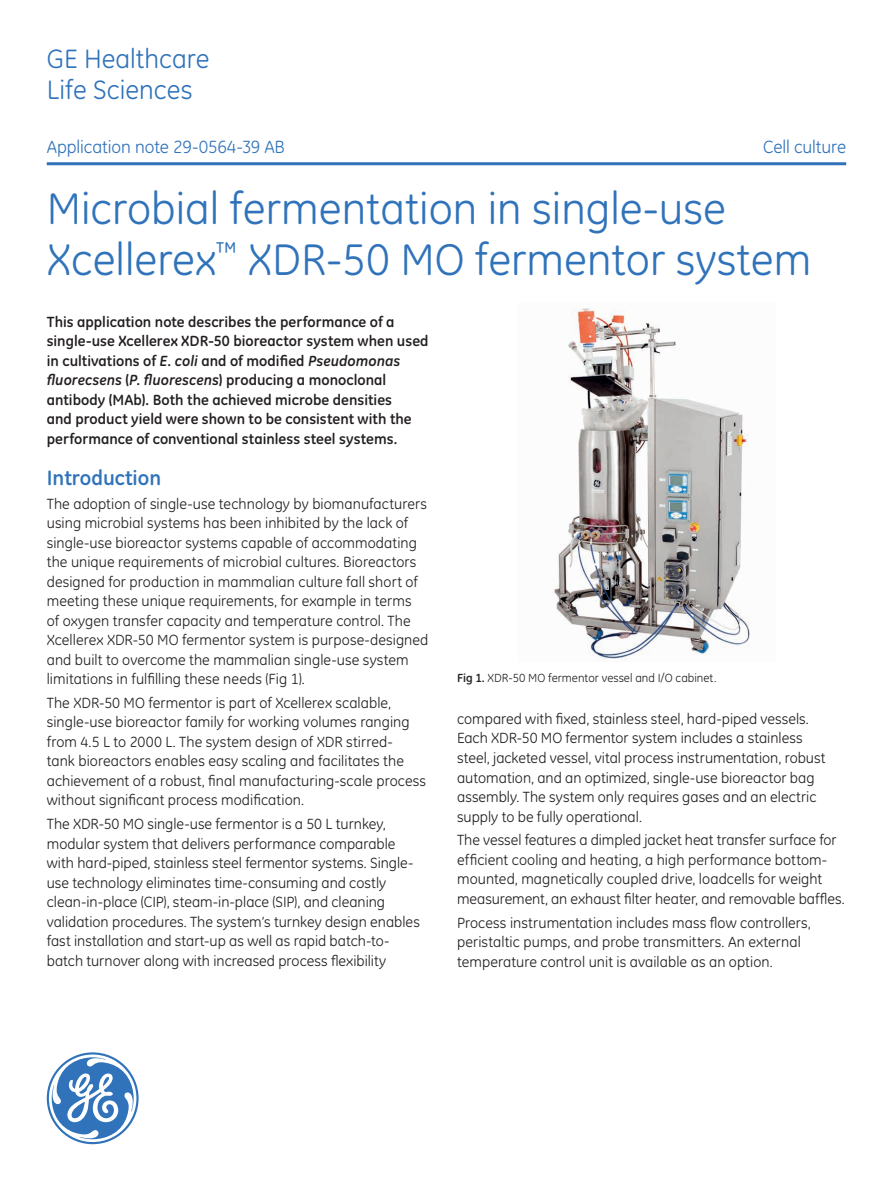
<style>
.page{position:relative;width:893px;height:1191px;background:#fff}
.page>*{position:absolute;margin:0;border:0;box-sizing:border-box;transform-origin:0 0}
.t1{font:45px/51px "GE Inspira";color:#3073ba}
.t2{font:27px/31.5px "GE Inspira";color:#3073ba}
.t3{font:700 21px "GE Inspira";color:#3073ba}
.t4{font:18px "GE Inspira";letter-spacing:-.005em;color:#3073ba}
.t5{font:15px/19.5px "GE Inspira";letter-spacing:.005em;color:#231f20}
.t6{font:700 15px/19.5px "GE Inspira";color:#231f20}
.t7{font:12px "GE Inspira";color:#231f20}
.s1{font-style:italic}
.s2{font-weight:700}
</style>
<div class="page">
<svg style="left:47px;top:1052px;width:92px;height:92px"></svg>
<img style="left:553px;top:308px;width:197px;height:353px">
<hr style="left:47px;top:162px;width:799px;height:3px;background:#3073ba">
<h2 class="t2" style="left:47px;top:43px;width:164px">GE Healthcare<br>Life Sciences</h2>
<p class="t4" style="left:47px;top:137px;width:240px">Application note 29-0564-39 AB</p>
<p class="t4" style="left:763px;top:137px;width:85px">Cell culture</p>
<h1 class="t1" style="left:47px;top:183px;width:766px">Microbial fermentation in single-use<br>Xcellerex<sup>™</sup> XDR-50 MO fermentor system</h1>
<p class="t6" style="left:47px;top:311px;width:383px">This application note describes the performance of a single-use Xcellerex XDR-50 bioreactor system when used in cultivations of <span class="s1">E. coli</span> and of modified <span class="s1">Pseudomonas fluorecsens</span> (<span class="s1">P. fluorescens</span>) producing a monoclonal antibody (MAb). Both the achieved microbe densities<br>and product yield were shown to be consistent with the performance of conventional stainless steel systems.</p>
<h3 class="t3" style="left:47px;top:464px;width:116px">Introduction</h3>
<p class="t5" style="left:47px;top:494px;width:383px">The adoption of single-use technology by biomanufacturers using microbial systems has been inhibited by the lack of single-use bioreactor systems capable of accommodating the unique requirements of microbial cultures. Bioreactors designed for production in mammalian culture fall short of meeting these unique requirements, for example in terms<br>of oxygen transfer capacity and temperature control. The Xcellerex XDR-50 MO fermentor system is purpose-designed and built to overcome the mammalian single-use system limitations in fulfilling these needs (Fig 1).</p>
<p class="t5" style="left:47px;top:693px;width:381px">The XDR-50 MO fermentor is part of Xcellerex scalable, single-use bioreactor family for working volumes ranging from 4.5 L to 2000 L. The system design of XDR stirred-<br>tank bioreactors enables easy scaling and facilitates the achievement of a robust, final manufacturing-scale process without significant process modification.</p>
<p class="t5" style="left:47px;top:814px;width:375px">The XDR-50 MO single-use fermentor is a 50 L turnkey, modular system that delivers performance comparable with hard-piped, stainless steel fermentor systems. Single&shy;use technology eliminates time-consuming and costly clean-in-place (CIP), steam-in-place (SIP), and cleaning validation procedures. The system’s turnkey design enables fast installation and start-up as well as rapid batch-to&shy;batch turnover along with increased process flexibility</p>
<p class="t7" style="left:457px;top:671px;width:261px"><span class="s2">Fig 1.</span> XDR-50 MO fermentor vessel and I/O cabinet.</p>
<p class="t5" style="left:457px;top:709px;width:370px">compared with fixed, stainless steel, hard-piped vessels.<br>Each XDR‑50 MO fermentor system includes a stainless steel, jacketed vessel, vital process instrumentation, robust automation, and an optimized, single-use bioreactor bag assembly. The system only requires gases and an electric supply to be fully operational.</p>
<p class="t5" style="left:457px;top:830px;width:389px">The vessel features a dimpled jacket heat transfer surface for efficient cooling and heating, a high performance bottom&shy;mounted, magnetically coupled drive, loadcells for weight measurement, an exhaust filter heater, and removable baffles.</p>
<p class="t5" style="left:457px;top:912px;width:355px">Process instrumentation includes mass flow controllers, peristaltic pumps, and probe transmitters. An external temperature control unit is available as an option.</p>
</div>
